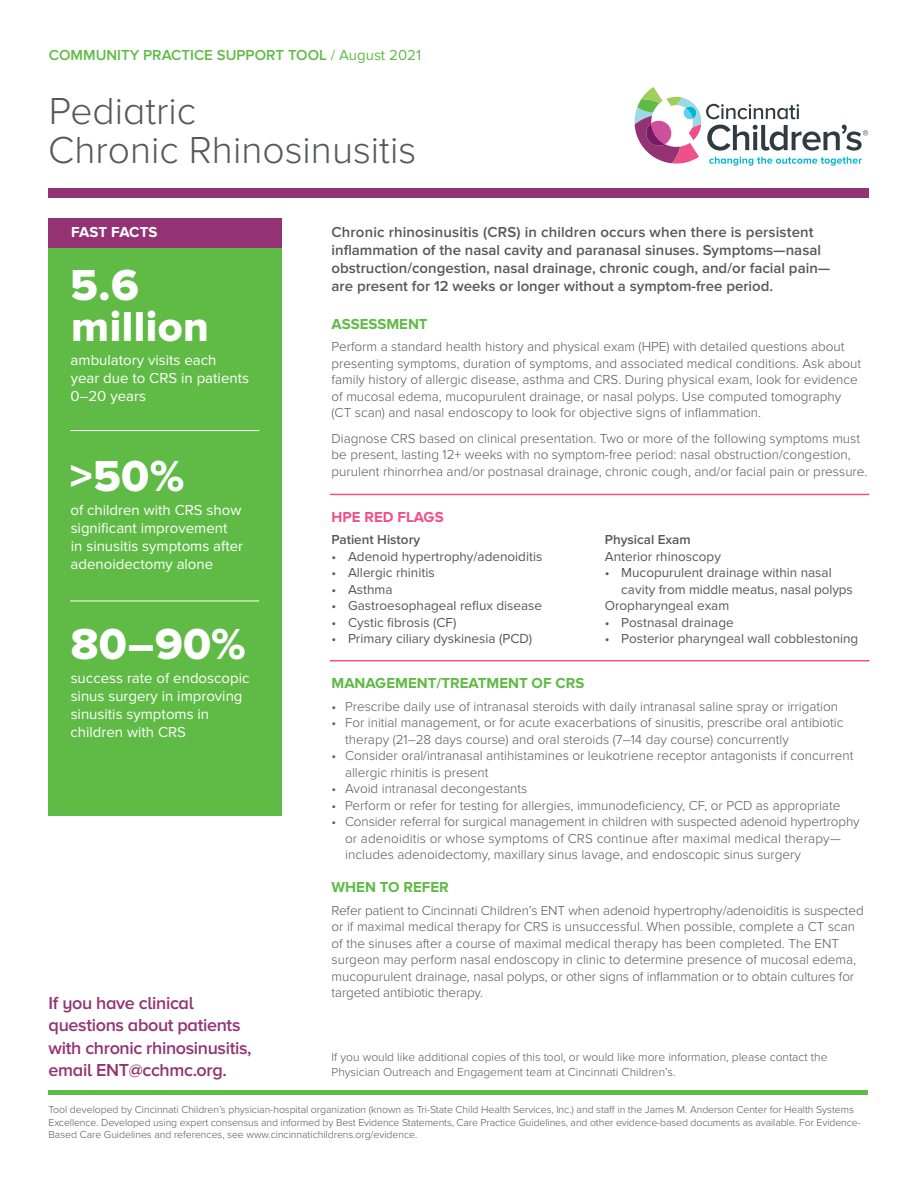
<style>
.page{position:relative;width:918px;height:1188px;background:#fff}
.page>*{position:absolute;margin:0;border:0;box-sizing:border-box;transform-origin:0 0}
.t1{font:45px "Proxima Nova Extrabld";color:#fff}
.t2{font:43.5px "Proxima Nova Extrabld";letter-spacing:.01em;color:#fff}
.t3{font:300 39px "Proxima Nova A";color:#57585a}
.t4{font:600 18px/22.5px "Proxima Nova A";letter-spacing:-.02em;color:#943374}
.t5{font:600 15px "Proxima Nova";color:#57585a}
.t6{font:15px/18px "Proxima Nova";color:#fff}
.t7{font:700 15px "Proxima Nova A";color:#60bb46}
.t8{font:600 15px "Proxima Nova A";color:#60bb46}
.t9{font:700 15px "Proxima Nova A";color:#f05089}
.t10{font:700 15px "Proxima Nova A";letter-spacing:.005em;color:#fff}
.t11{font:300 13.5px/16.5px "Proxima Nova";color:#57585a}
.t12{font:13.5px/16.5px "Proxima Nova";color:#57585a}
.t13{font:600 13.5px "Proxima Nova";color:#57585a}
.t14{font:300 12px/15px "Proxima Nova";color:#57585a}
.t15{font:300 10.5px/12.6px "Proxima Nova";letter-spacing:-.005em;color:#57585a}
.s1{font-weight:400}
</style>
<div class="page">
<div style="left:49px;top:218px;width:233px;height:597px;background:#60bb46"></div>
<svg style="left:635px;top:87px;width:233px;height:79px"></svg>
<div style="left:49px;top:189px;width:820px;height:9px;background:#943374"></div>
<div style="left:49px;top:218px;width:233px;height:29px;background:#943374"></div>
<hr style="left:330px;top:494px;width:539px;height:1px;background:#f05089">
<hr style="left:330px;top:660px;width:539px;height:2px;background:#f05089">
<hr style="left:70px;top:601px;width:189px;height:1px;background:#fff">
<hr style="left:70px;top:430px;width:189px;height:1px;background:#fff">
<hr style="left:49px;top:1091px;width:819px;height:4px;background:#60bb46">
<p class="t8" style="left:49px;top:46px;width:374px">COMMUNITY PRACTICE SUPPORT TOOL <span class="s1">/ August 2021</span></p>
<p class="t3" style="left:49px;top:88px;width:149px">Pediatric</p>
<p class="t3" style="left:48px;top:127px;width:370px">Chronic Rhinosinusitis</p>
<p class="t10" style="left:71px;top:224px;width:88px">FAST FACTS</p>
<p class="t1" style="left:70px;top:259px;width:70px">5.6</p>
<p class="t2" style="left:71px;top:301px;width:139px">million</p>
<p class="t6" style="left:71px;top:351px;width:147px">ambulatory visits each</p>
<p class="t6" style="left:70px;top:369px;width:180px">year due to CRS in patients<br>0–20 years</p>
<p class="t1" style="left:70px;top:450px;width:116px">&gt;50%</p>
<p class="t6" style="left:70px;top:501px;width:174px">of children with CRS show significant improvement<br>in sinusitis symptoms after adenoidectomy alone</p>
<p class="t1" style="left:71px;top:618px;width:176px">80–90%</p>
<p class="t6" style="left:71px;top:669px;width:180px">success rate of endoscopic sinus surgery in improving sinusitis symptoms in</p>
<p class="t6" style="left:70px;top:723px;width:117px">children with CRS</p>
<p class="t4" style="left:49px;top:992px;width:205px">If you have clinical questions about patients with chronic rhinosinusitis, email ENT@cchmc.org.</p>
<p class="t5" style="left:332px;top:224px;width:484px">Chronic rhinosinusitis (CRS) in children occurs when there is persistent</p>
<p class="t5" style="left:332px;top:242px;width:491px">inflammation of the nasal cavity and paranasal sinuses. Symptoms—nasal</p>
<p class="t5" style="left:332px;top:260px;width:500px">obstruction/congestion, nasal drainage, chronic cough, and/or facial pain—</p>
<p class="t5" style="left:332px;top:278px;width:443px">are present for 12 weeks or longer without a symptom-free period.</p>
<p class="t7" style="left:332px;top:315px;width:98px">ASSESSMENT</p>
<p class="t11" style="left:332px;top:339px;width:531px">Perform a standard health history and physical exam (HPE) with detailed questions about presenting symptoms, duration of symptoms, and associated medical conditions. Ask about family history of allergic disease, asthma and CRS. During physical exam, look for evidence of mucosal edema, mucopurulent drainage, or nasal polyps. Use computed tomography</p>
<p class="t11" style="left:332px;top:405px;width:431px">(CT scan) and nasal endoscopy to look for objective signs of inflammation.</p>
<p class="t11" style="left:332px;top:431px;width:537px">Diagnose CRS based on clinical presentation. Two or more of the following symptoms must be present, lasting 12+ weeks with no symptom-free period: nasal obstruction/congestion, purulent rhinorrhea and/or postnasal drainage, chronic cough, and/or facial pain or pressure.</p>
<p class="t9" style="left:332px;top:508px;width:114px">HPE RED FLAGS</p>
<p class="t13" style="left:332px;top:532px;width:90px">Patient History</p>
<p class="t12" style="left:332px;top:548px;width:212px">• Adenoid hypertrophy/adenoiditis</p>
<p class="t12" style="left:332px;top:565px;width:105px">• Allergic rhinitis</p>
<p class="t12" style="left:332px;top:581px;width:63px">• Asthma</p>
<p class="t12" style="left:332px;top:598px;width:212px">• Gastroesophageal reflux disease</p>
<p class="t12" style="left:332px;top:614px;width:126px">• Cystic fibrosis (CF)</p>
<p class="t12" style="left:332px;top:631px;width:202px">• Primary ciliary dyskinesia (PCD)</p>
<p class="t13" style="left:605px;top:532px;width:87px">Physical Exam</p>
<p class="t12" style="left:605px;top:549px;width:118px">Anterior rhinoscopy</p>
<p class="t12" style="left:621px;top:565px;width:233px;text-indent:-16px">• Mucopurulent drainage within nasal cavity from middle meatus, nasal polyps</p>
<p class="t12" style="left:605px;top:598px;width:126px">Oropharyngeal exam</p>
<p class="t12" style="left:605px;top:615px;width:130px">• Postnasal drainage</p>
<p class="t12" style="left:605px;top:631px;width:255px">• Posterior pharyngeal wall cobblestoning</p>
<p class="t7" style="left:332px;top:674px;width:254px">MANAGEMENT/TREATMENT OF CRS</p>
<p class="t11" style="left:332px;top:698px;width:508px">• Prescribe daily use of intranasal steroids with daily intranasal saline spray or irrigation</p>
<p class="t11" style="left:345px;top:715px;width:500px;text-indent:-14px">• For initial management, or for acute exacerbations of sinusitis, prescribe oral antibiotic therapy (21–28 days course) and oral steroids (7–14 day course) concurrently</p>
<p class="t11" style="left:345px;top:748px;width:510px;text-indent:-14px">• Consider oral/intranasal antihistamines or leukotriene receptor antagonists if concurrent allergic rhinitis is present</p>
<p class="t11" style="left:332px;top:781px;width:197px">• Avoid intranasal decongestants</p>
<p class="t11" style="left:332px;top:797px;width:510px">• Perform or refer for testing for allergies, immunodeficiency, CF, or PCD as appropriate</p>
<p class="t11" style="left:332px;top:814px;width:530px;text-align:center">• Consider referral for surgical management in children with suspected adenoid hypertrophy or adenoiditis or whose symptoms of CRS continue after maximal medical therapy—</p>
<p class="t11" style="left:345px;top:847px;width:457px">includes adenoidectomy, maxillary sinus lavage, and endoscopic sinus surgery</p>
<p class="t7" style="left:332px;top:878px;width:119px">WHEN TO REFER</p>
<p class="t11" style="left:332px;top:902px;width:534px">Refer patient to Cincinnati Children’s ENT when adenoid hypertrophy/adenoiditis is suspected or if maximal medical therapy for CRS is unsuccessful. When possible, complete a CT scan of the sinuses after a course of maximal medical therapy has been completed. The ENT surgeon may perform nasal endoscopy in clinic to determine presence of mucosal edema, mucopurulent drainage, nasal polyps, or other signs of inflammation or to obtain cultures for targeted antibiotic therapy.</p>
<p class="t14" style="left:332px;top:1050px;width:497px">If you would like additional copies of this tool, or would like more information, please contact the<br>Physician Outreach and Engagement team at Cincinnati Children’s.</p>
<p class="t15" style="left:49px;top:1104px;width:814px">Tool developed by Cincinnati Children’s physician-hospital organization (known as Tri-State Child Health Services, Inc.) and staff in the James M. Anderson Center for Health Systems<br>Excellence. Developed using expert consensus and informed by Best Evidence Statements, Care Practice Guidelines, and other evidence-based documents as available. For Evidence-</p>
<p class="t15" style="left:49px;top:1129px;width:370px">Based Care Guidelines and references, see www.cincinnatichildrens.org/evidence.</p>
</div>
